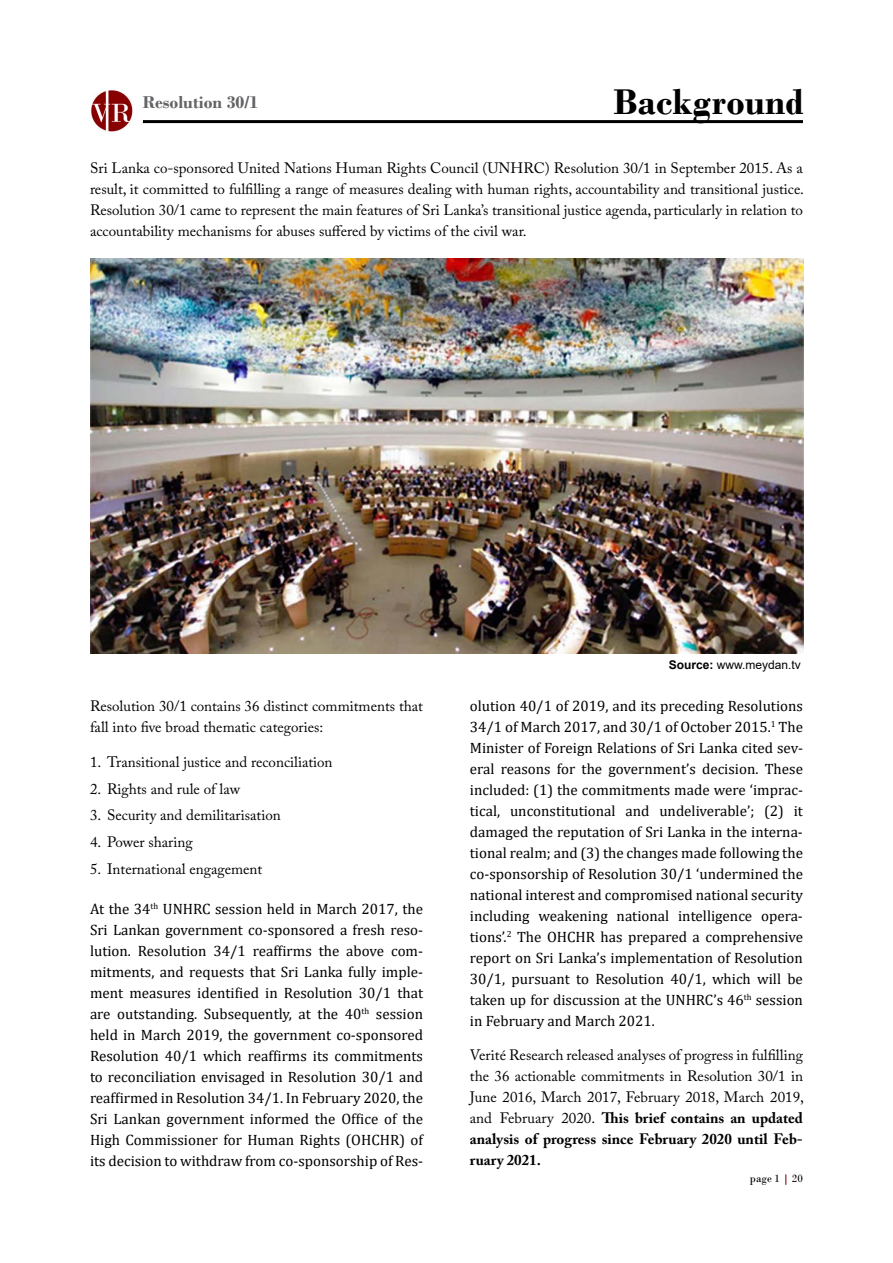
<style>
.page{position:relative;width:893px;height:1263px;background:#fff}
.page>*{position:absolute;margin:0;border:0;box-sizing:border-box;transform-origin:0 0}
.t1{font:700 37.5px "Bodoni";color:#000}
.t2{font:700 18px "Bodoni";color:#636466}
.t3{font:15px/21px "Cambria";color:#000;text-align:justify}
.t4{font:15px/21px "Adobe Caslon Pro";color:#000;text-align:justify}
.t5{font:12px "Arial";color:#000}
.t6{font:11.25px "Bodoni";color:#000}
.s1{font-weight:700}
.s2{font-weight:700;color:#7a0708}
</style>
<div class="page">
<img style="left:91px;top:90px;width:42px;height:42px">
<hr style="left:143px;top:120px;width:660px;height:3px;background:#000">
<img style="left:91px;top:259px;width:713px;height:394px">
<p class="t2" style="left:143px;top:92px;width:117px">Resolution 30/1</p>
<h1 class="t1" style="left:614px;top:79px;width:192px">Background</h1>
<p class="t4" style="left:90px;top:157px;width:716px">Sri Lanka co-sponsored United Nations Human Rights Council (UNHRC) Resolution 30/1 in September 2015. As a result, it committed to fulfilling a range of measures dealing with human rights, accountability and transitional justice.<br>Resolution 30/1 came to represent the main features of Sri Lanka’s transitional justice agenda, particularly in relation to accountability mechanisms for abuses suffered by victims of the civil war.</p>
<p class="t4" style="left:90px;top:695px;width:335px">Resolution 30/1 contains 36 distinct commitments that fall into five broad thematic categories:</p>
<p class="t4" style="left:90px;top:751px;width:244px">1. Transitional justice and reconciliation</p>
<p class="t4" style="left:90px;top:778px;width:152px">2. Rights and rule of law</p>
<p class="t4" style="left:90px;top:805px;width:192px">3. Security and demilitarisation</p>
<p class="t4" style="left:90px;top:831px;width:104px">4. Power sharing</p>
<p class="t4" style="left:90px;top:858px;width:174px">5. International engagement</p>
<p class="t3" style="left:90px;top:898px;width:335px">At the 34<sup>th</sup> UNHRC session held in March 2017, the Sri Lankan government co-sponsored a fresh reso&shy;lution. Resolution 34/1 reaffirms the above com&shy;mitments, and requests that Sri Lanka fully imple&shy;ment measures identified in Resolution 30/1 that are outstanding. Subsequently, at the 40<sup>th</sup> session held in March 2019, the government co-sponsored Resolution 40/1 which reaffirms its commitments to reconciliation envisaged in Resolution 30/1 and reaffirmed in Resolution 34/1. In February 2020, the Sri Lankan government informed the Office of the High Commissioner for Human Rights (OHCHR) of its decision to withdraw from co-sponsorship of Res-</p>
<p class="t5" style="left:669px;top:656px;width:134px"><span class="s1">Source:</span> www.meydan.tv</p>
<p class="t3" style="left:470px;top:695px;width:335px">olution 40/1 of 2019, and its preceding Resolutions 34/1 of March 2017, and 30/1 of October 2015.<sup>1</sup> The Minister of Foreign Relations of Sri Lanka cited sev&shy;eral reasons for the government’s decision. These included: (1) the commitments made were ‘imprac&shy;tical, unconstitutional and undeliverable’; (2) it damaged the reputation of Sri Lanka in the interna&shy;tional realm; and (3) the changes made following the co-sponsorship of Resolution 30/1 ‘undermined the national interest and compromised national security including weakening national intelligence opera&shy;tions’.<sup>2</sup> The OHCHR has prepared a comprehensive report on Sri Lanka’s implementation of Resolution 30/1, pursuant to Resolution 40/1, which will be taken up for discussion at the UNHRC’s 46<sup>th</sup> session in February and March 2021.</p>
<p class="t4" style="left:470px;top:1044px;width:336px">Verité Research released analyses of progress in fulfilling the 36 actionable commitments in Resolution 30/1 in June 2016, March 2017, February 2018, March 2019, and February 2020. <span class="s1">This brief contains an updated analysis of progress since February 2020 until Feb&shy;ruary 2021.</span></p>
<p class="t6" style="left:750px;top:1171px;width:54px">page 1 <span class="s2">|</span> 20</p>
</div>
